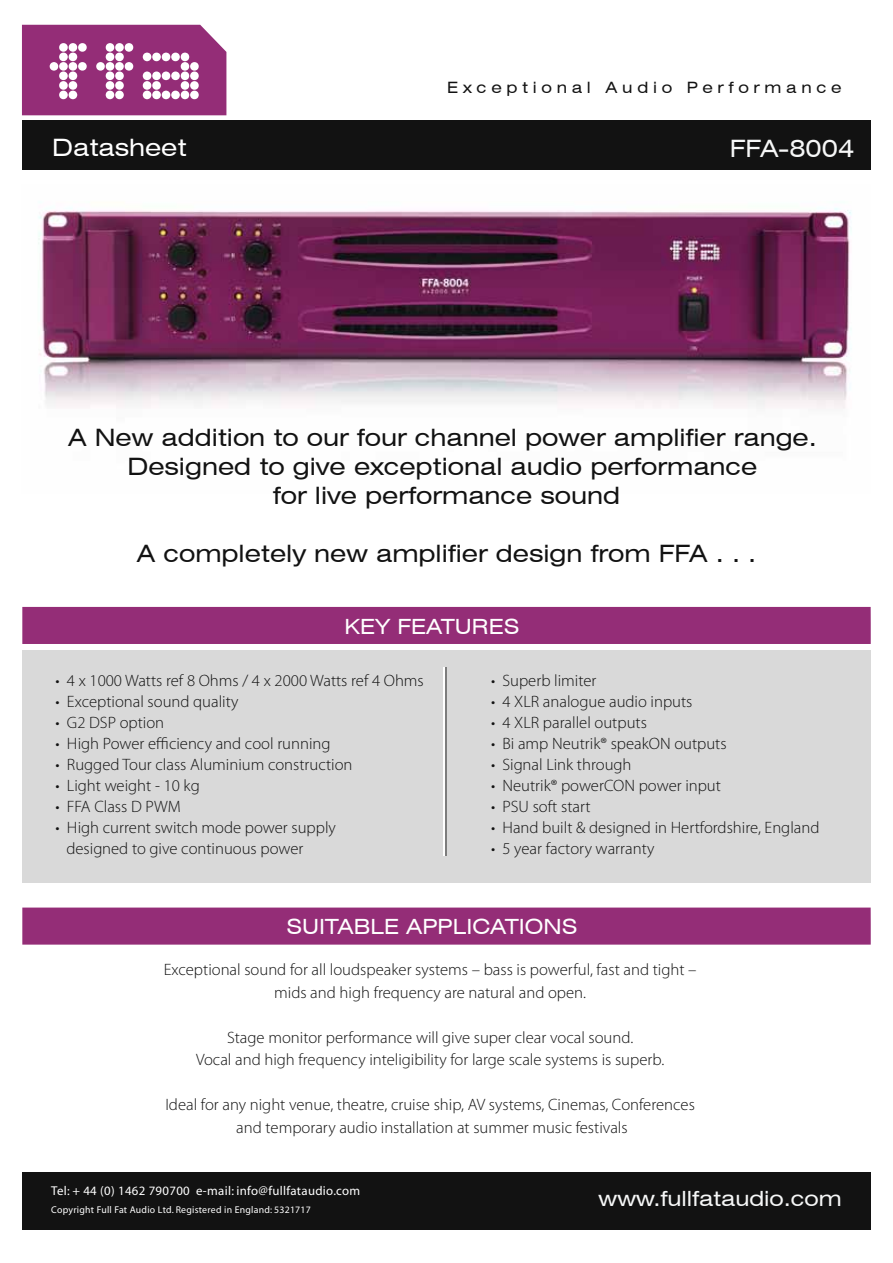
<style>
.page{position:relative;width:893px;height:1263px;background:#fff}
.page>*{position:absolute;margin:0;border:0;box-sizing:border-box;transform-origin:0 0}
.t1{font:expanded 24px/28.8px "Swiss 721 BT";color:#121212;text-align:center}
.t2{font:expanded 24px "Swiss 721 BT";color:#fff}
.t3{font:expanded 24px "Swiss 721 BT";color:#f6f7f7}
.t4{font:expanded 21px "Swiss 721 BT";color:#fff}
.t5{font:expanded 21px "Swiss 721 BT";color:#f6f7f7}
.t6{font:300 16.5px/22.5px "Myriad Pro";color:#121212;text-align:center}
.t7{font:expanded 15.6px "Swiss 721 BT";letter-spacing:.3em;color:#121212}
.t8{font:12.9px "Myriad";letter-spacing:.025em;color:#fff}
.t9{font:9.9px "Myriad";letter-spacing:.025em;color:#fff}
</style>
<div class="page">
<div style="left:22px;top:650px;width:849px;height:233px;background:#d9d9d9"></div>
<div style="left:22px;top:607px;width:849px;height:37px;background:#942d77"></div>
<div style="left:22px;top:907px;width:849px;height:38px;background:#942d77"></div>
<hr style="left:443px;top:667px;width:2px;height:189px;background:#fff">
<hr style="left:445px;top:667px;width:2px;height:189px;background:#7d7d7d">
<img style="left:38px;top:208px;width:814px;height:201px">
<div style="left:22px;top:120px;width:848px;height:50px;background:#121212"></div>
<svg style="left:22px;top:25px;width:204px;height:90px"></svg>
<div style="left:22px;top:1172px;width:848px;height:58px;background:#121212"></div>
<p class="t7" style="left:447px;top:78px;width:396px">Exceptional Audio Performance</p>
<h1 class="t2" style="left:52px;top:133px;width:136px">Datasheet</h1>
<h1 class="t3" style="left:730px;top:134px;width:126px">FFA-8004</h1>
<h1 class="t1" style="left:68px;top:423px;width:750px">A New addition to our four channel power amplifier range.<br>Designed to give exceptional audio performance<br>for live performance sound</h1>
<h1 class="t1" style="left:137px;top:539px;width:621px">A completely new amplifier design from FFA . . .</h1>
<p class="t4" style="left:344px;top:614px;width:177px">KEY FEATURES</p>
<p class="t6" style="left:56px;top:669px;width:370px">• 4 x 1000 Watts ref 8 Ohms / 4 x 2000 Watts ref 4 Ohms</p>
<p class="t6" style="left:56px;top:690px;width:184px">• Exceptional sound quality</p>
<p class="t6" style="left:56px;top:711px;width:110px">• G2 DSP option</p>
<p class="t6" style="left:56px;top:732px;width:276px">• High Power efficiency and cool running</p>
<p class="t6" style="left:56px;top:753px;width:298px">• Rugged Tour class Aluminium construction</p>
<p class="t6" style="left:56px;top:774px;width:146px">• Light weight - 10 kg</p>
<p class="t6" style="left:56px;top:795px;width:127px">• FFA Class D PWM</p>
<p class="t6" style="left:66px;top:817px;width:271px;line-height:21px;text-align:left;text-indent:-11px">• High current switch mode power supply designed to give continuous power</p>
<p class="t6" style="left:491px;top:669px;width:107px">• Superb limiter</p>
<p class="t6" style="left:491px;top:690px;width:203px">• 4 XLR analogue audio inputs</p>
<p class="t6" style="left:491px;top:711px;width:157px">• 4 XLR parallel outputs</p>
<p class="t6" style="left:491px;top:732px;width:237px">• Bi amp Neutrik® speakON outputs</p>
<p class="t6" style="left:491px;top:753px;width:142px">• Signal Link through</p>
<p class="t6" style="left:491px;top:774px;width:231px">• Neutrik® powerCON power input</p>
<p class="t6" style="left:491px;top:795px;width:101px">• PSU soft start</p>
<p class="t6" style="left:491px;top:816px;width:330px">• Hand built &amp; designed in Hertfordshire, England</p>
<p class="t6" style="left:491px;top:837px;width:165px">• 5 year factory warranty</p>
<p class="t4" style="left:286px;top:914px;width:292px">SUITABLE APPLICATIONS</p>
<p class="t6" style="left:164px;top:959px;width:534px">Exceptional sound for all loudspeaker systems – bass is powerful, fast and tight – mids and high frequency are natural and open.</p>
<p class="t6" style="left:196px;top:1026px;width:470px">Stage monitor performance will give super clear vocal sound.<br>Vocal and high frequency inteligibility for large scale systems is superb.</p>
<p class="t6" style="left:165px;top:1094px;width:531px">Ideal for any night venue, theatre, cruise ship, AV systems, Cinemas, Conferences and temporary audio installation at summer music festivals</p>
<p class="t8" style="left:51px;top:1184px;width:311px">Tel: + 44 (0) 1462 790700 e-mail: info@fullfataudio.com</p>
<p class="t9" style="left:51px;top:1204px;width:261px">Copyright Full Fat Audio Ltd. Registered in England: 5321717</p>
<p class="t5" style="left:599px;top:1185px;width:245px">www.fullfataudio.com</p>
</div>
